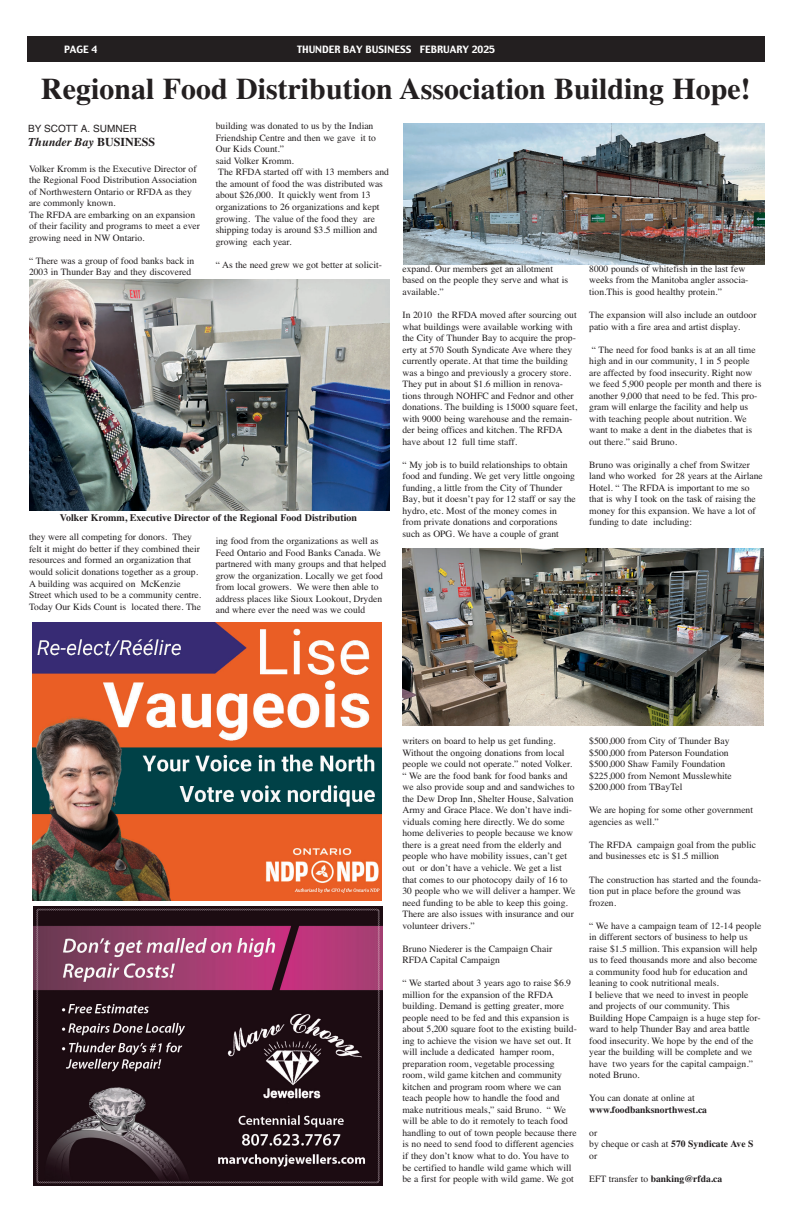
<style>
.page{position:relative;width:792px;height:1224px;background:#fff}
.page>*{position:absolute;margin:0;border:0;box-sizing:border-box;transform-origin:0 0}
.t1{font:700 30px "Times";color:#231f20}
.t2{font:italic 700 12px "Times";color:#231f20}
.t3{font:700 10px "Times";color:#231f20}
.t4{font:10px "Charcoal";color:#fff}
.t5{font:10px "Helvetica";color:#231f20}
.t6{font:9.6px/11.5px "Times";color:#231f20}
.t7{font:700 9.6px "Times";color:#231f20}
.s1{font-style:normal}
.s2{font-weight:700}
.s3{font-weight:400}
</style>
<div class="page">
<div style="left:27px;top:36px;width:738px;height:25px;background:#231f20"></div>
<img style="left:30px;top:280px;width:360px;height:231px">
<img style="left:404px;top:123px;width:361px;height:141px">
<img style="left:402px;top:548px;width:361px;height:178px">
<img style="left:32px;top:622px;width:349px;height:279px">
<img style="left:33px;top:907px;width:350px;height:279px">
<p class="t4" style="left:64px;top:45px;width:35px">PAGE 4</p>
<p class="t4" style="left:297px;top:45px;width:199px">THUNDER BAY BUSINESS FEBRUARY 2025</p>
<h1 class="t1" style="left:41px;top:78px;width:711px">Regional Food Distribution Association Building Hope!</h1>
<p class="t5" style="left:28px;top:125px;width:110px">BY SCOTT A. SUMNER</p>
<p class="t2" style="left:28px;top:137px;width:129px">Thunder Bay <span class="s1">BUSINESS</span></p>
<p class="t6" style="left:216px;top:121px;width:175px">building was donated to us by the Indian Friendship Centre and then we gave it to Our Kids Count.”<br>said Volker Kromm.<br>The RFDA started off with 13 members and the amount of food the was distributed was about $26,000. It quickly went from 13 organizations to 26 organizations and kept growing. The value of the food they are shipping today is around $3.5 million and growing each year.</p>
<p class="t6" style="left:216px;top:260px;width:168px">“ As the need grew we got better at solicit-</p>
<p class="t6" style="left:29px;top:164px;width:172px">Volker Kromm is the Executive Director of the Regional Food Distribution Association of Northwestern Ontario or RFDA as they are commonly known.<br>The RFDA are embarking on an expansion of their facility and programs to meet a ever growing need in NW Ontario.</p>
<p class="t6" style="left:29px;top:256px;width:167px">“ There was a group of food banks back in<br>2003 in Thunder Bay and they discovered</p>
<p class="t6" style="left:403px;top:264px;width:167px">expand. Our members get an allotment based on the people they serve and what is available.”</p>
<p class="t6" style="left:403px;top:310px;width:176px">In 2010 the RFDA moved after sourcing out what buildings were available working with the City of Thunder Bay to acquire the prop&shy;erty at 570 South Syndicate Ave where they currently operate. At that time the building was a bingo and previously a grocery store.<br>They put in about $1.6 million in renova&shy;tions through NOHFC and Fednor and other donations. The building is 15000 square feet, with 9000 being warehouse and the remain&shy;der being offices and kitchen. The RFDA have about 12 full time staff.</p>
<p class="t6" style="left:403px;top:460px;width:175px">“ My job is to build relationships to obtain food and funding. We get very little ongoing funding, a little from the City of Thunder Bay, but it doesn’t pay for 12 staff or say the hydro, etc. Most of the money comes in from private donations and corporations such as OPG. We have a couple of grant</p>
<p class="t6" style="left:589px;top:264px;width:161px">8000 pounds of whitefish in the last few weeks from the Manitoba angler associa&shy;tion.This is good healthy protein.”</p>
<p class="t6" style="left:589px;top:310px;width:169px">The expansion will also include an outdoor patio with a fire area and artist display.</p>
<p class="t6" style="left:589px;top:345px;width:174px">“ The need for food banks is at an all time high and in our community, 1 in 5 people are affected by food insecurity. Right now we feed 5,900 people per month and there is another 9,000 that need to be fed. This pro&shy;gram will enlarge the facility and help us with teaching people about nutrition. We want to make a dent in the diabetes that is out there.” said Bruno.</p>
<p class="t6" style="left:589px;top:460px;width:175px">Bruno was originally a chef from Switzer land who worked for 28 years at the Airlane Hotel. “ The RFDA is important to me so that is why I took on the task of raising the money for this expansion. We have a lot of funding to date including:</p>
<p class="t3" style="left:60px;top:514px;width:299px">Volker Kromm, Executive Director of the Regional Food Distribution</p>
<p class="t6" style="left:29px;top:532px;width:174px">they were all competing for donors. They felt it might do better if they combined their resources and formed an organization that would solicit donations together as a group.<br>A building was acquired on McKenzie Street which used to be a community centre.<br>Today Our Kids Count is located there. The</p>
<p class="t6" style="left:216px;top:536px;width:172px">ing food from the organizations as well as Feed Ontario and Food Banks Canada. We partnered with many groups and that helped grow the organization. Locally we get food from local growers. We were then able to address places like Sioux Lookout, Dryden and where ever the need was we could</p>
<p class="t6" style="left:403px;top:736px;width:174px">writers on board to help us get funding.<br>Without the ongoing donations from local people we could not operate.” noted Volker. “ We are the food bank for food banks and we also provide soup and and sandwiches to the Dew Drop Inn, Shelter House, Salvation Army and Grace Place. We don’t have indi&shy;viduals coming here directly. We do some home deliveries to people because we know there is a great need from the elderly and people who have mobility issues, can’t get out or don’t have a vehicle. We get a list that comes to our photocopy daily of 16 to 30 people who we will deliver a hamper. We need funding to be able to keep this going.<br>There are also issues with insurance and our volunteer drivers.”</p>
<p class="t6" style="left:403px;top:944px;width:151px">Bruno Niederer is the Campaign Chair<br>RFDA Capital Campaign</p>
<p class="t6" style="left:403px;top:978px;width:176px">“ We started about 3 years ago to raise $6.9 million for the expansion of the RFDA building. Demand is getting greater, more people need to be fed and this expansion is about 5,200 square foot to the existing build&shy;ing to achieve the vision we have set out. It will include a dedicated hamper room, preparation room, vegetable processing room, wild game kitchen and community kitchen and program room where we can teach people how to handle the food and make nutritious meals,” said Bruno. “ We will be able to do it remotely to teach food handling to out of town people because there is no need to send food to different agencies if they don’t know what to do. You have to be certified to handle wild game which will be a first for people with wild game. We got</p>
<p class="t6" style="left:589px;top:736px;width:144px">$500,000 from City of Thunder Bay $500,000 from Paterson Foundation $500,000 Shaw Family Foundation $225,000 from Nemont Musslewhite $200,000 from TBayTel</p>
<p class="t6" style="left:589px;top:805px;width:165px">We are hoping for some other government agencies as well.”</p>
<p class="t6" style="left:589px;top:840px;width:168px">The RFDA campaign goal from the public and businesses etc is $1.5 million</p>
<p class="t6" style="left:589px;top:874px;width:174px">The construction has started and the founda&shy;tion put in place before the ground was frozen.</p>
<p class="t6" style="left:589px;top:921px;width:174px">“ We have a campaign team of 12-14 people in different sectors of business to help us raise $1.5 million. This expansion will help us to feed thousands more and also become a community food hub for education and leaning to cook nutritional meals.<br>I believe that we need to invest in people and projects of our community. This Building Hope Campaign is a huge step for&shy;ward to help Thunder Bay and area battle food insecurity. We hope by the end of the year the building will be complete and we have two years for the capital campaign.” noted Bruno.</p>
<p class="t6" style="left:589px;top:1093px;width:107px">You can donate at online at</p>
<p class="t7" style="left:589px;top:1106px;width:119px">www.foodbanksnorthwest.ca</p>
<p class="t6" style="left:589px;top:1128px;width:166px">or<br>by cheque or cash at <span class="s2">570 Syndicate Ave S </span>or</p>
<p class="t7" style="left:589px;top:1175px;width:135px"><span class="s3">EFT transfer to</span> banking@rfda.ca</p>
</div>
